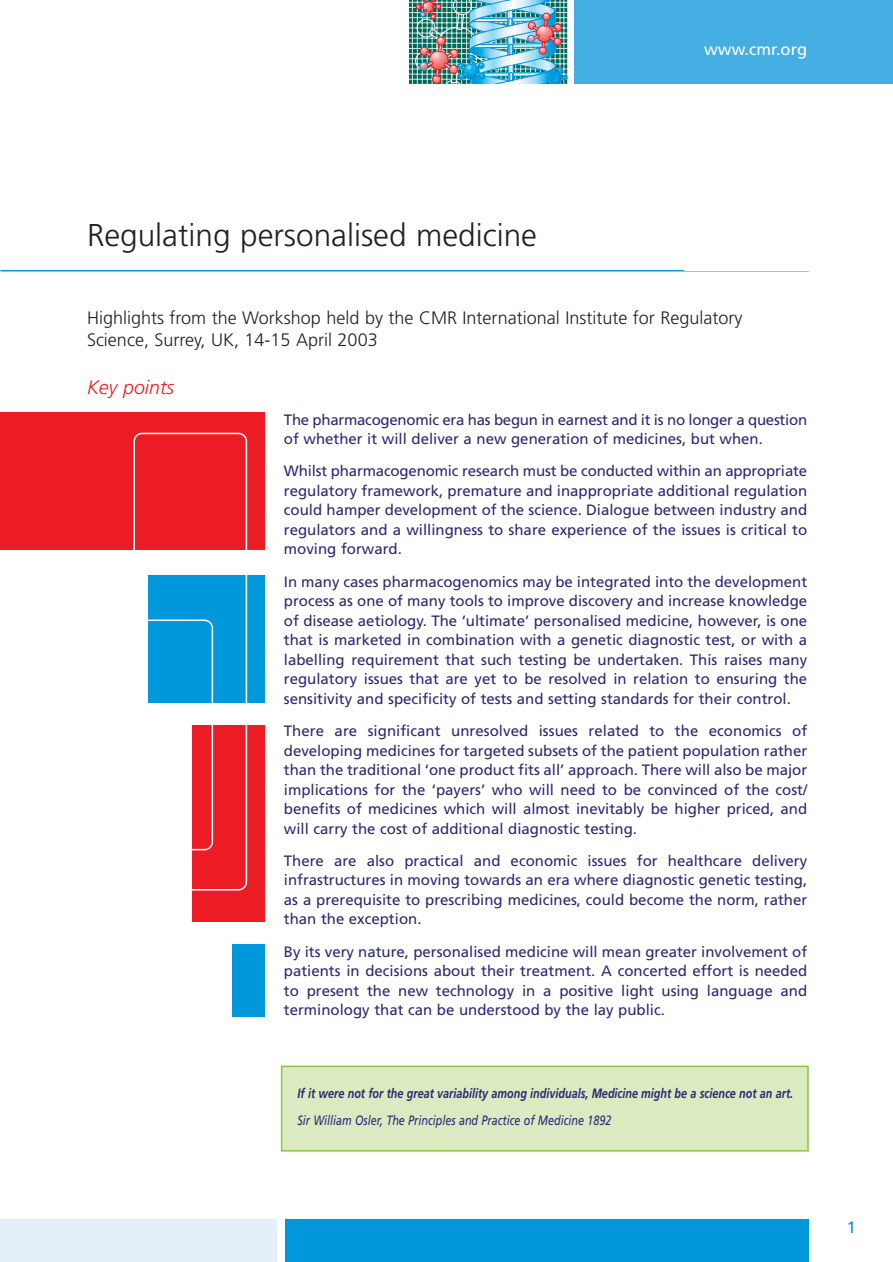
<style>
.page{position:relative;width:893px;height:1262px;background:#fff}
.page>*{position:absolute;margin:0;border:0;box-sizing:border-box;transform-origin:0 0}
.t1{font:300 31.5px "Frutiger";color:#231f20}
.t2{font:italic 300 19.5px "Frutiger";color:#ed1c24}
.t3{font:300 18px/21.6px "Frutiger";color:#231f20}
.t4{font:16.5px "Frutiger";color:#fff}
.t5{font:16.5px "Frutiger";color:#0098da}
.t6{font:15px/19.5px "Frutiger";color:#2c2974;text-align:justify}
.t7{font:italic 700 13.5px "Frutiger";color:#2c2974;scale:.8 1}
.t8{font:italic 13.5px "Frutiger";color:#2c2974;scale:.8 1}
</style>
<div class="page">
<img style="left:410px;top:0;width:157px;height:84px">
<div style="left:281px;top:1066px;width:527px;height:84px;background:#daebc1"></div>
<div style="left:281px;top:1065px;width:527px;height:86px;border:2px solid #8cc63f"></div>
<div style="left:574px;top:0;width:318px;height:84px;background:#45aee3"></div>
<div style="left:285px;top:1219px;width:523px;height:43px;background:#0098da"></div>
<div style="left:0;top:1219px;width:277px;height:43px;background:#e4effa"></div>
<hr style="left:0;top:270px;width:808px;height:1px;background:#0098da">
<div style="left:684px;top:160px;width:124px;height:111px;background:#fff"></div>
<div style="left:0;top:412px;width:265px;height:138px;background:#ed1c24"></div>
<div style="left:149px;top:575px;width:116px;height:127px;background:#0098da"></div>
<div style="left:193px;top:724px;width:72px;height:197px;background:#ed1c24"></div>
<div style="left:232px;top:944px;width:33px;height:72px;background:#0098da"></div>
<svg style="left:133px;top:433px;width:114px;height:457px"></svg>
<svg style="left:133px;top:619px;width:80px;height:231px"></svg>
<p class="t4" style="left:704px;top:43px;width:104px">www.cmr.org</p>
<h1 class="t1" style="left:87px;top:222px;width:451px">Regulating personalised medicine</h1>
<p class="t3" style="left:87px;top:308px;width:657px">Highlights from the Workshop held by the CMR International Institute for Regulatory<br>Science, Surrey, UK, 14-15 April 2003</p>
<h2 class="t2" style="left:87px;top:379px;width:89px">Key points</h2>
<p class="t6" style="left:284px;top:411px;width:525px">The pharmacogenomic era has begun in earnest and it is no longer a question of whether it will deliver a new generation of medicines, but when.</p>
<p class="t6" style="left:284px;top:462px;width:525px">Whilst pharmacogenomic research must be conducted within an appropriate regulatory framework, premature and inappropriate additional regulation could hamper development of the science. Dialogue between industry and regulators and a willingness to share experience of the issues is critical to moving forward.</p>
<p class="t6" style="left:284px;top:573px;width:525px">In many cases pharmacogenomics may be integrated into the development process as one of many tools to improve discovery and increase knowledge of disease aetiology. The ‘ultimate’ personalised medicine, however, is one that is marketed in combination with a genetic diagnostic test, or with a labelling requirement that such testing be undertaken. This raises many regulatory issues that are yet to be resolved in relation to ensuring the sensitivity and specificity of tests and setting standards for their control.</p>
<p class="t6" style="left:284px;top:722px;width:525px">There are significant unresolved issues related to the economics of developing medicines for targeted subsets of the patient population rather than the traditional ‘one product fits all’ approach. There will also be major implications for the ‘payers’ who will need to be convinced of the cost/ benefits of medicines which will almost inevitably be higher priced, and will carry the cost of additional diagnostic testing.</p>
<p class="t6" style="left:284px;top:852px;width:525px">There are also practical and economic issues for healthcare delivery infrastructures in moving towards an era where diagnostic genetic testing, as a prerequisite to prescribing medicines, could become the norm, rather than the exception.</p>
<p class="t6" style="left:284px;top:942px;width:525px">By its very nature, personalised medicine will mean greater involvement of patients in decisions about their treatment. A concerted effort is needed to present the new technology in a positive light using language and terminology that can be understood by the lay public.</p>
<p class="t7" style="left:297px;top:1088px;width:621px">If it were not for the great variability among individuals, Medicine might be a science not an art.</p>
<p class="t8" style="left:297px;top:1114px;width:394px">Sir William Osler, The Principles and Practice of Medicine 1892</p>
<p class="t5" style="left:846px;top:1220px;width:11px">1</p>
</div>
